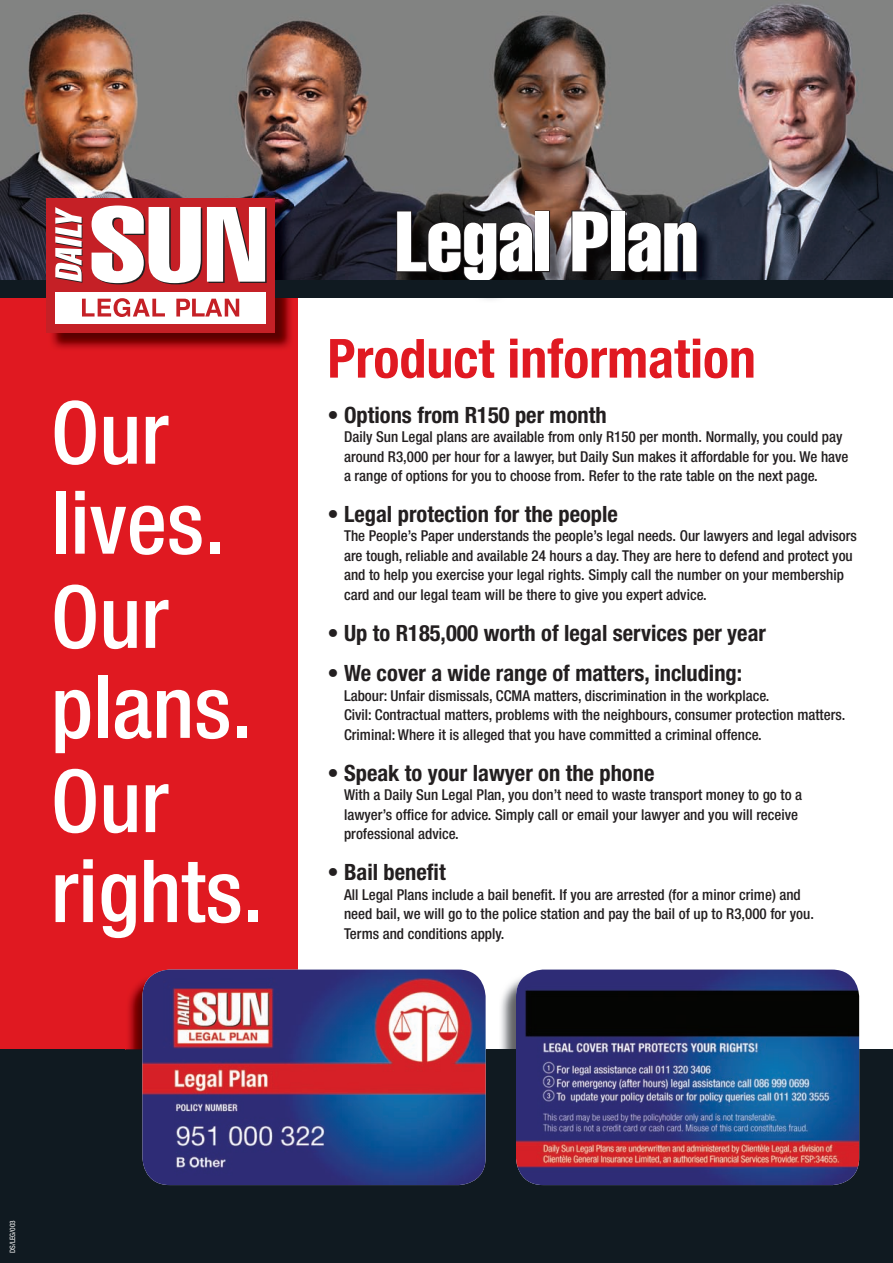
<style>
.page{position:relative;width:893px;height:1263px;background:#fff}
.page>*{position:absolute;margin:0;border:0;box-sizing:border-box;transform-origin:0 0}
.t1{font:500 condensed 87px/91.7px "Helvetica Neue";color:#fff}
.t2{font:extra-condensed 84px "Helvetica";color:#fff}
.t3{font:700 condensed 54px "Helvetica Neue";color:#e01921}
.t4{font:700 condensed 22.5px "Helvetica Neue";color:#231f20}
.t5{font:500 condensed 15px/19.5px "Helvetica Neue";color:#231f20}
.t6{font:condensed 7.35px "Helvetica Neue";color:#fff}
.s1{font-weight:500}
</style>
<div class="page">
<img style="left:0;top:0;width:893px;height:281px">
<div style="left:0;top:281px;width:298px;height:982px;background:#e01921"></div>
<div style="left:0;top:1049px;width:893px;height:214px;background:#101a21"></div>
<img style="left:534px;top:213px;width:182px;height:68px">
<img style="left:482px;top:298px;width:16px;height:2px">
<svg style="left:395px;top:210px;width:139px;height:71px;background:#181718"></svg>
<div style="left:535px;top:211px;width:15px;height:61px;border:2px solid #231f20"></div>
<svg style="left:570px;top:210px;width:39px;height:63px;background:#282628"></svg>
<div style="left:610px;top:211px;width:16px;height:61px;border:2px solid #231f20"></div>
<svg style="left:627px;top:221px;width:71px;height:53px;background:#151519"></svg>
<div style="left:0;top:281px;width:893px;height:17px;background:#101a21"></div>
<img style="left:48px;top:200px;width:246px;height:149px">
<div style="left:46px;top:198px;width:229px;height:134px;background:#c52026"></div>
<svg style="left:55px;top:205px;width:212px;height:79px"></svg>
<div style="left:55px;top:292px;width:211px;height:31px;background:#fff"></div>
<svg style="left:82px;top:298px;width:157px;height:19px"></svg>
<img style="left:125px;top:981px;width:334px;height:205px">
<img style="left:142px;top:969px;width:344px;height:216px">
<img style="left:501px;top:980px;width:332px;height:206px">
<img style="left:516px;top:969px;width:343px;height:216px">
<h1 class="t1" style="left:51px;top:386px;width:214px">Our lives.<br>Our plans.<br>Our rights.</h1>
<h2 class="t2" style="left:395px;top:188px;width:304px">Legal Plan</h2>
<h3 class="t3" style="left:327px;top:326px;width:430px">Product information</h3>
<h3 class="t4" style="left:327px;top:401px;width:281px"><span class="s1">•</span> Options from R150 per month</h3>
<p class="t5" style="left:344px;top:427px;width:506px">Daily Sun Legal plans are available from only R150 per month. Normally, you could pay around R3,000 per hour for a lawyer, but Daily Sun makes it affordable for you. We have a range of options for you to choose from. Refer to the rate table on the next page.</p>
<h3 class="t4" style="left:327px;top:500px;width:292px"><span class="s1">•</span> Legal protection for the people</h3>
<p class="t5" style="left:344px;top:526px;width:514px">The People’s Paper understands the people’s legal needs. Our lawyers and legal advisors are tough, reliable and available 24 hours a day. They are here to defend and protect you and to help you exercise your legal rights. Simply call the number on your membership card and our legal team will be there to give you expert advice.</p>
<h3 class="t4" style="left:327px;top:619px;width:440px"><span class="s1">•</span> Up to R185,000 worth of legal services per year</h3>
<h3 class="t4" style="left:327px;top:660px;width:416px"><span class="s1">•</span> We cover a wide range of matters, including:</h3>
<p class="t5" style="left:344px;top:686px;width:503px">Labour: Unfair dismissals, CCMA matters, discrimination in the workplace.<br>Civil: Contractual matters, problems with the neighbours, consumer protection matters.<br>Criminal: Where it is alleged that you have committed a criminal offence.</p>
<h3 class="t4" style="left:327px;top:759px;width:328px"><span class="s1">•</span> Speak to your lawyer on the phone</h3>
<p class="t5" style="left:344px;top:785px;width:460px">With a Daily Sun Legal Plan, you don’t need to waste transport money to go to a lawyer’s office for advice. Simply call or email your lawyer and you will receive professional advice.</p>
<h3 class="t4" style="left:327px;top:858px;width:120px"><span class="s1">•</span> Bail benefit</h3>
<p class="t5" style="left:344px;top:884px;width:471px">All Legal Plans include a bail benefit. If you are arrested (for a minor crime) and need bail, we will go to the police station and pay the bail of up to R3,000 for you.<br>Terms and conditions apply.</p>
<p class="t6" style="left:8px;top:1253px;width:35px;rotate:-90deg">DS/LEG/003</p>
</div>
